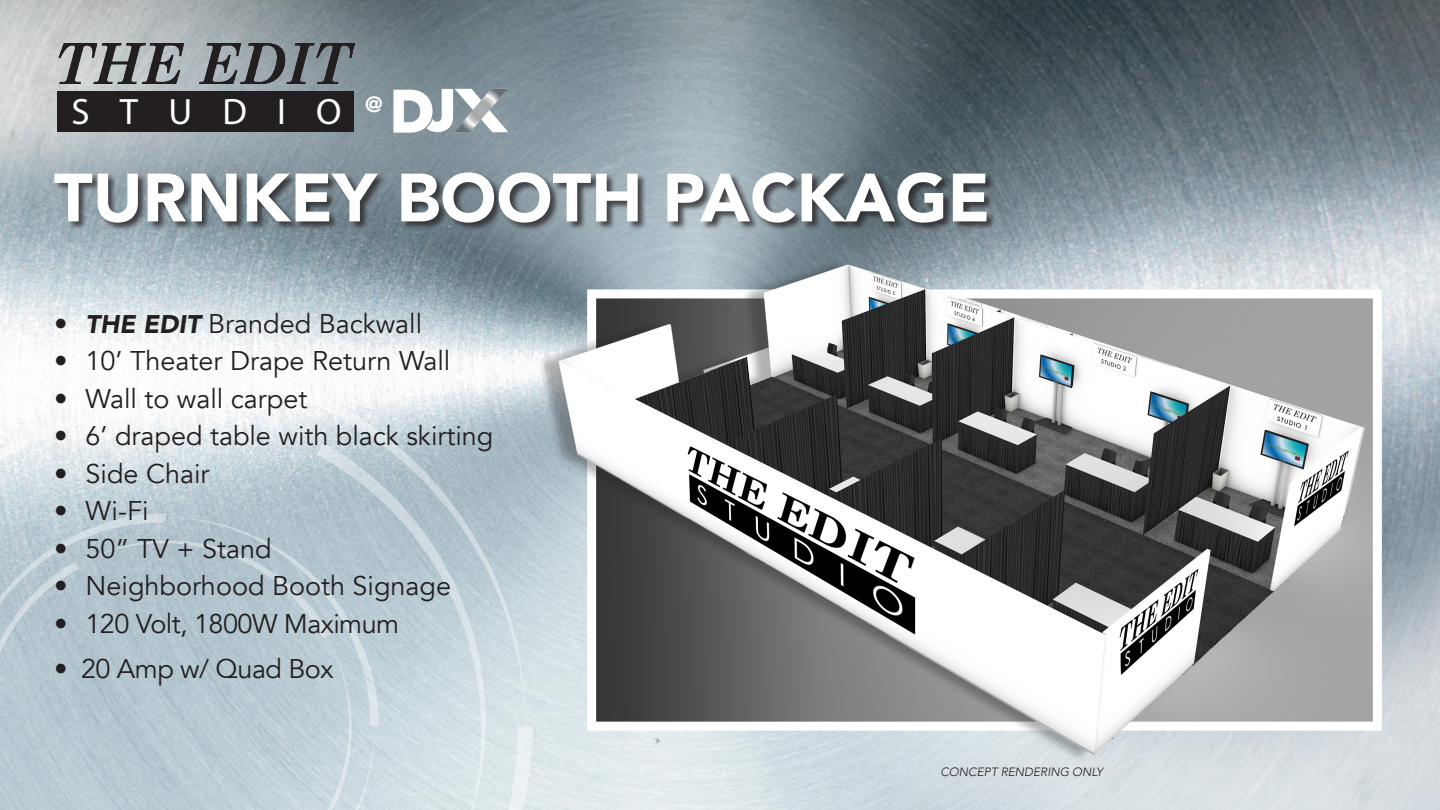
<style>
.page{position:relative;width:1440px;height:810px;background:#fff}
.page>*{position:absolute;margin:0;border:0;box-sizing:border-box;transform-origin:0 0}
.t1{font:900 67.5px "Avenir";color:#fff}
.t2{font:36.9px "Myriad Pro";letter-spacing:.82em;color:#fff}
.t3{font:27px "Avenir";color:#231f20}
.t4{font:27px "Avenir";letter-spacing:-.02em;color:#231f20}
.t5{font:900 22.05px "Avenir";color:#fff}
.t6{font:italic 300 12px "Avenir";color:#231f20}
.s1{font-weight:900;font-style:italic;font-size:25.5px}
</style>
<div class="page">
<img style="left:0;top:0;width:1440px;height:810px">
<div style="left:54px;top:172px;width:943px;height:60px;background:#231f20;opacity:.75"></div>
<svg style="left:0;top:367px;width:166px;height:146px"></svg>
<svg style="left:0;top:513px;width:533px;height:297px;background:#bfcfd6"></svg>
<svg style="left:166px;top:359px;width:359px;height:367px;background:#c5d3da"></svg>
<img style="left:382px;top:80px;width:134px;height:54px">
<div style="left:58px;top:91px;width:296px;height:41px;background:#231f20"></div>
<img style="left:59px;top:44px;width:295px;height:40px">
<img style="left:550px;top:216px;width:890px;height:572px">
<h2 class="t2" style="left:72px;top:89px;width:271px">STUDIO</h2>
<p class="t5" style="left:365px;top:90px;width:19px">@</p>
<h1 class="t1" style="left:54px;top:154px;width:938px">TURNKEY BOOTH PACKAGE</h1>
<p class="t3" style="left:54px;top:306px;width:370px">• <span class="s1">THE EDIT</span> Branded Backwall</p>
<p class="t3" style="left:54px;top:343px;width:398px">• 10’ Theater Drape Return Wall</p>
<p class="t3" style="left:54px;top:381px;width:255px">• Wall to wall carpet</p>
<p class="t3" style="left:54px;top:418px;width:441px">• 6’ draped table with black skirting</p>
<p class="t3" style="left:54px;top:456px;width:157px">• Side Chair</p>
<p class="t3" style="left:54px;top:493px;width:96px">• Wi-Fi</p>
<p class="t3" style="left:54px;top:531px;width:219px">• 50” TV + Stand</p>
<p class="t3" style="left:54px;top:568px;width:399px">• Neighborhood Booth Signage</p>
<p class="t4" style="left:54px;top:606px;width:347px">• 120 Volt, 1800W Maximum</p>
<p class="t4" style="left:54px;top:651px;width:281px">• 20 Amp w/ Quad Box</p>
<p class="t6" style="left:940px;top:764px;width:164px">CONCEPT RENDERING ONLY</p>
</div>
